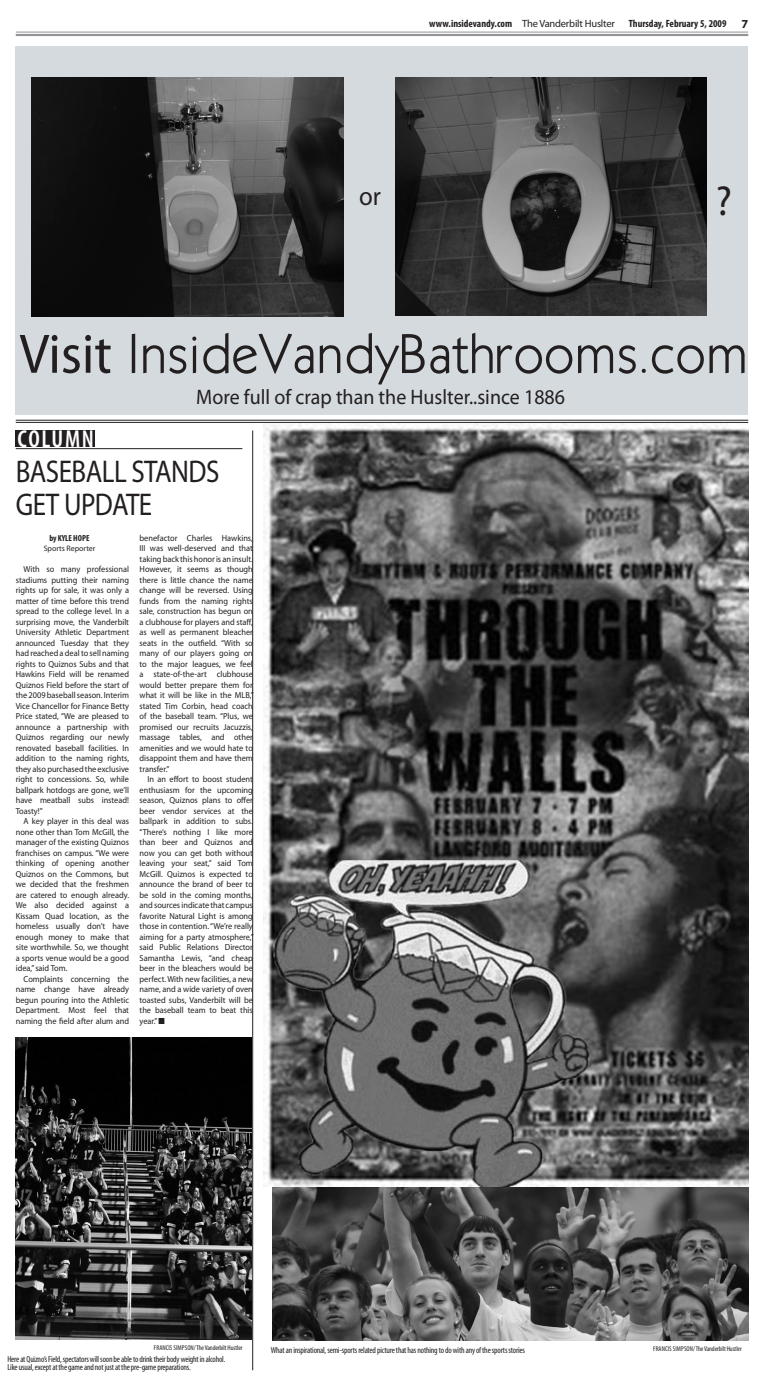
<style>
.page{position:relative;width:764px;height:1386px;background:#fff}
.page>*{position:absolute;margin:0;border:0;box-sizing:border-box;transform-origin:0 0}
.t1{font:300 56px "Klill";color:#231f20;scale:.95 1}
.t2{font:42px "Myriad Pro";color:#231f20;scale:.95 1}
.t3{font:31.5px/33.2px "Myriad Pro";letter-spacing:-.02em;color:#231f20;scale:.86 1}
.t4{font:26.25px "Myriad Pro";color:#231f20;scale:.95 1}
.t5{font:600 condensed 24.5px "Myriad Pro";letter-spacing:.07em;color:#fff}
.t6{font:21px "Myriad Pro";color:#231f20;scale:.95 1}
.t7{font:10.5px "Myriad Pro";letter-spacing:-.02em;color:#231f20}
.t8{font:700 condensed 10.5px "Myriad Pro";color:#231f20}
.t9{font:8.75px "Myriad Pro";color:#231f20;scale:.95 1}
.t10{font:condensed 8.75px/8.8px "Myriad Pro";letter-spacing:-.02em;color:#231f20}
.t11{font:700 condensed 8.75px "Myriad Pro";color:#231f20}
.t12{font:7.88px "Myriad Pro";color:#231f20}
.t13{font:condensed 7px "Myriad Pro";color:#231f20}
.s1{font-weight:700;font-stretch:condensed}
.s2{font-stretch:normal;font-size:12.25px}
.s3{font-family:"Myriad Pro";font-weight:400}
</style>
<div class="page">
<hr style="left:16px;top:32px;width:732px;height:1px;background:#939598">
<hr style="left:16px;top:34px;width:732px;height:2px;background:#939598">
<img style="left:263px;top:424px;width:485px;height:763px">
<hr style="left:252px;top:430px;width:1px;height:940px;background:#231f20">
<hr style="left:16px;top:420px;width:732px;height:1px;background:#231f20">
<hr style="left:16px;top:422px;width:732px;height:1px;background:#231f20">
<div style="left:16px;top:430px;width:79px;height:17px;background:#231f20"></div>
<hr style="left:16px;top:448px;width:226px;height:1px;background:#231f20">
<img style="left:16px;top:1037px;width:235px;height:303px">
<div style="left:16px;top:46px;width:732px;height:369px;background:#d4dade"></div>
<img style="left:31px;top:78px;width:312px;height:238px">
<img style="left:395px;top:77px;width:312px;height:239px">
<img style="left:272px;top:1187px;width:476px;height:153px">
<p class="t7" style="left:429px;top:17px;width:187px"><span class="s1">www.insidevandy.com</span> The Vanderbilt Huslter</p>
<p class="t8" style="left:629px;top:17px;width:121px">Thursday, February 5, 2009 <span class="s2">7</span></p>
<p class="t4" style="left:359px;top:180px;width:24px">or</p>
<p class="t2" style="left:715px;top:175px;width:19px">?</p>
<p class="t1" style="left:20px;top:322px;width:768px"><span class="s3">Visit</span> InsideVandyBathrooms.com</p>
<p class="t5" style="left:18px;top:425px;width:78px">COLUMN</p>
<p class="t6" style="left:196px;top:384px;width:390px">More full of crap than the Huslter..since 1886</p>
<p class="t3" style="left:16px;top:455px;width:238px">BASEBALL STANDS<br>GET UPDATE</p>
<p class="t11" style="left:50px;top:532px;width:41px">by KYLE HOPE</p>
<p class="t12" style="left:44px;top:544px;width:53px">Sports Reporter</p>
<p class="t9" style="left:140px;top:532px;width:121px">benefactor Charles Hawkins,</p>
<p class="t9" style="left:140px;top:543px;width:121px">III was well-deserved and that</p>
<p class="t9" style="left:140px;top:553px;width:121px">taking back this honor is an insult.</p>
<p class="t9" style="left:140px;top:564px;width:121px">However, it seems as though</p>
<p class="t9" style="left:140px;top:574px;width:121px">there is little chance the name</p>
<p class="t9" style="left:140px;top:585px;width:121px">change will be reversed. Using</p>
<p class="t9" style="left:140px;top:595px;width:121px">funds from the naming rights</p>
<p class="t9" style="left:140px;top:606px;width:121px">sale, construction has begun on</p>
<p class="t9" style="left:140px;top:616px;width:121px">a clubhouse for players and staff,</p>
<p class="t9" style="left:140px;top:627px;width:121px">as well as permanent bleacher</p>
<p class="t9" style="left:140px;top:637px;width:121px">seats in the outfield. “With so</p>
<p class="t9" style="left:140px;top:648px;width:121px">many of our players going on</p>
<p class="t9" style="left:140px;top:658px;width:121px">to the major leagues, we feel</p>
<p class="t9" style="left:140px;top:669px;width:121px">a state-of-the-art clubhouse</p>
<p class="t9" style="left:140px;top:679px;width:121px">would better prepare them for</p>
<p class="t9" style="left:140px;top:690px;width:121px">what it will be like in the MLB,”</p>
<p class="t9" style="left:140px;top:700px;width:121px">stated Tim Corbin, head coach</p>
<p class="t9" style="left:140px;top:711px;width:121px">of the baseball team. “Plus, we</p>
<p class="t9" style="left:140px;top:721px;width:121px">promised our recruits Jacuzzis,</p>
<p class="t9" style="left:140px;top:732px;width:121px">massage tables, and other</p>
<p class="t9" style="left:140px;top:742px;width:121px">amenities and we would hate to</p>
<p class="t9" style="left:140px;top:753px;width:121px">disappoint them and have them</p>
<p class="t9" style="left:140px;top:763px;width:33px">transfer.”</p>
<p class="t9" style="left:147px;top:774px;width:112px">In an effort to boost student</p>
<p class="t9" style="left:140px;top:784px;width:121px">enthusiasm for the upcoming</p>
<p class="t9" style="left:140px;top:795px;width:121px">season, Quiznos plans to offer</p>
<p class="t9" style="left:140px;top:805px;width:121px">beer vendor services at the</p>
<p class="t9" style="left:140px;top:816px;width:121px">ballpark in addition to subs.</p>
<p class="t9" style="left:140px;top:826px;width:121px">“There’s nothing I like more</p>
<p class="t9" style="left:140px;top:837px;width:121px">than beer and Quiznos and</p>
<p class="t9" style="left:140px;top:847px;width:121px">now you can get both without</p>
<p class="t9" style="left:140px;top:858px;width:121px">leaving your seat,” said Tom</p>
<p class="t9" style="left:140px;top:868px;width:121px">McGill. Quiznos is expected to</p>
<p class="t9" style="left:140px;top:879px;width:121px">announce the brand of beer to</p>
<p class="t9" style="left:140px;top:889px;width:121px">be sold in the coming months,</p>
<p class="t9" style="left:140px;top:900px;width:121px">and sources indicate that campus</p>
<p class="t9" style="left:140px;top:910px;width:121px">favorite Natural Light is among</p>
<p class="t9" style="left:140px;top:921px;width:121px">those in contention. “We’re really</p>
<p class="t9" style="left:140px;top:931px;width:121px">aiming for a party atmosphere,”</p>
<p class="t9" style="left:140px;top:942px;width:121px">said Public Relations Director</p>
<p class="t9" style="left:140px;top:952px;width:121px">Samantha Lewis, “and cheap</p>
<p class="t9" style="left:140px;top:963px;width:121px">beer in the bleachers would be</p>
<p class="t9" style="left:140px;top:973px;width:121px">perfect. With new facilities, a new</p>
<p class="t9" style="left:140px;top:984px;width:121px">name, and a wide variety of oven</p>
<p class="t9" style="left:140px;top:994px;width:121px">toasted subs, Vanderbilt will be</p>
<p class="t9" style="left:140px;top:1005px;width:121px">the baseball team to beat this</p>
<p class="t9" style="left:140px;top:1015px;width:28px">year.” ■</p>
<p class="t9" style="left:24px;top:564px;width:112px">With so many professional</p>
<p class="t9" style="left:16px;top:574px;width:121px">stadiums putting their naming</p>
<p class="t9" style="left:16px;top:585px;width:121px">rights up for sale, it was only a</p>
<p class="t9" style="left:16px;top:595px;width:121px">matter of time before this trend</p>
<p class="t9" style="left:16px;top:606px;width:121px">spread to the college level. In a</p>
<p class="t9" style="left:16px;top:616px;width:121px">surprising move, the Vanderbilt</p>
<p class="t9" style="left:16px;top:627px;width:121px">University Athletic Department</p>
<p class="t9" style="left:16px;top:637px;width:121px">announced Tuesday that they</p>
<p class="t9" style="left:16px;top:648px;width:121px">had reached a deal to sell naming</p>
<p class="t9" style="left:16px;top:658px;width:121px">rights to Quiznos Subs and that</p>
<p class="t9" style="left:16px;top:669px;width:121px">Hawkins Field will be renamed</p>
<p class="t9" style="left:16px;top:679px;width:121px">Quiznos Field before the start of</p>
<p class="t9" style="left:16px;top:690px;width:121px">the 2009 baseball season. Interim</p>
<p class="t9" style="left:16px;top:700px;width:121px">Vice Chancellor for Finance Betty</p>
<p class="t9" style="left:16px;top:711px;width:121px">Price stated, “We are pleased to</p>
<p class="t9" style="left:16px;top:721px;width:121px">announce a partnership with</p>
<p class="t9" style="left:16px;top:732px;width:121px">Quiznos regarding our newly</p>
<p class="t9" style="left:16px;top:742px;width:121px">renovated baseball facilities. In</p>
<p class="t9" style="left:16px;top:753px;width:121px">addition to the naming rights,</p>
<p class="t9" style="left:16px;top:763px;width:121px">they also purchased the exclusive</p>
<p class="t9" style="left:16px;top:774px;width:121px">right to concessions. So, while</p>
<p class="t9" style="left:16px;top:784px;width:121px">ballpark hotdogs are gone, we’ll</p>
<p class="t9" style="left:16px;top:795px;width:121px">have meatball subs instead!</p>
<p class="t9" style="left:16px;top:805px;width:30px">Toasty!”</p>
<p class="t9" style="left:24px;top:816px;width:112px">A key player in this deal was</p>
<p class="t9" style="left:16px;top:826px;width:121px">none other than Tom McGill, the</p>
<p class="t9" style="left:16px;top:837px;width:121px">manager of the existing Quiznos</p>
<p class="t9" style="left:16px;top:847px;width:121px">franchises on campus. “We were</p>
<p class="t9" style="left:16px;top:858px;width:121px">thinking of opening another</p>
<p class="t9" style="left:16px;top:868px;width:121px">Quiznos on the Commons, but</p>
<p class="t9" style="left:16px;top:879px;width:121px">we decided that the freshmen</p>
<p class="t9" style="left:16px;top:889px;width:121px">are catered to enough already.</p>
<p class="t9" style="left:16px;top:900px;width:121px">We also decided against a</p>
<p class="t9" style="left:16px;top:910px;width:121px">Kissam Quad location, as the</p>
<p class="t9" style="left:16px;top:921px;width:121px">homeless usually don’t have</p>
<p class="t9" style="left:16px;top:931px;width:121px">enough money to make that</p>
<p class="t9" style="left:16px;top:942px;width:121px">site worthwhile. So, we thought</p>
<p class="t9" style="left:16px;top:952px;width:121px">a sports venue would be a good</p>
<p class="t9" style="left:16px;top:963px;width:56px">idea,” said Tom.</p>
<p class="t9" style="left:24px;top:973px;width:112px">Complaints concerning the</p>
<p class="t9" style="left:16px;top:984px;width:121px">name change have already</p>
<p class="t9" style="left:16px;top:994px;width:121px">begun pouring into the Athletic</p>
<p class="t9" style="left:16px;top:1005px;width:121px">Department. Most feel that</p>
<p class="t9" style="left:16px;top:1015px;width:121px">naming the field after alum and</p>
<p class="t13" style="left:154px;top:1343px;width:90px">francis simpson/ The Vanderbilt Hustler</p>
<p class="t10" style="left:7px;top:1354px;width:219px">Here at Quizno’s Field, spectators will soon be able to drink their body weight in alcohol.<br>Like usual, except at the game and not just at the pre-game preparations.</p>
<p class="t10" style="left:271px;top:1346px;width:256px">What an inspirational, semi-sports related picture that has nothing to do with any of the sports stories</p>
<p class="t13" style="left:653px;top:1344px;width:90px">francis simpson/ The Vanderbilt Hustler</p>
</div>
